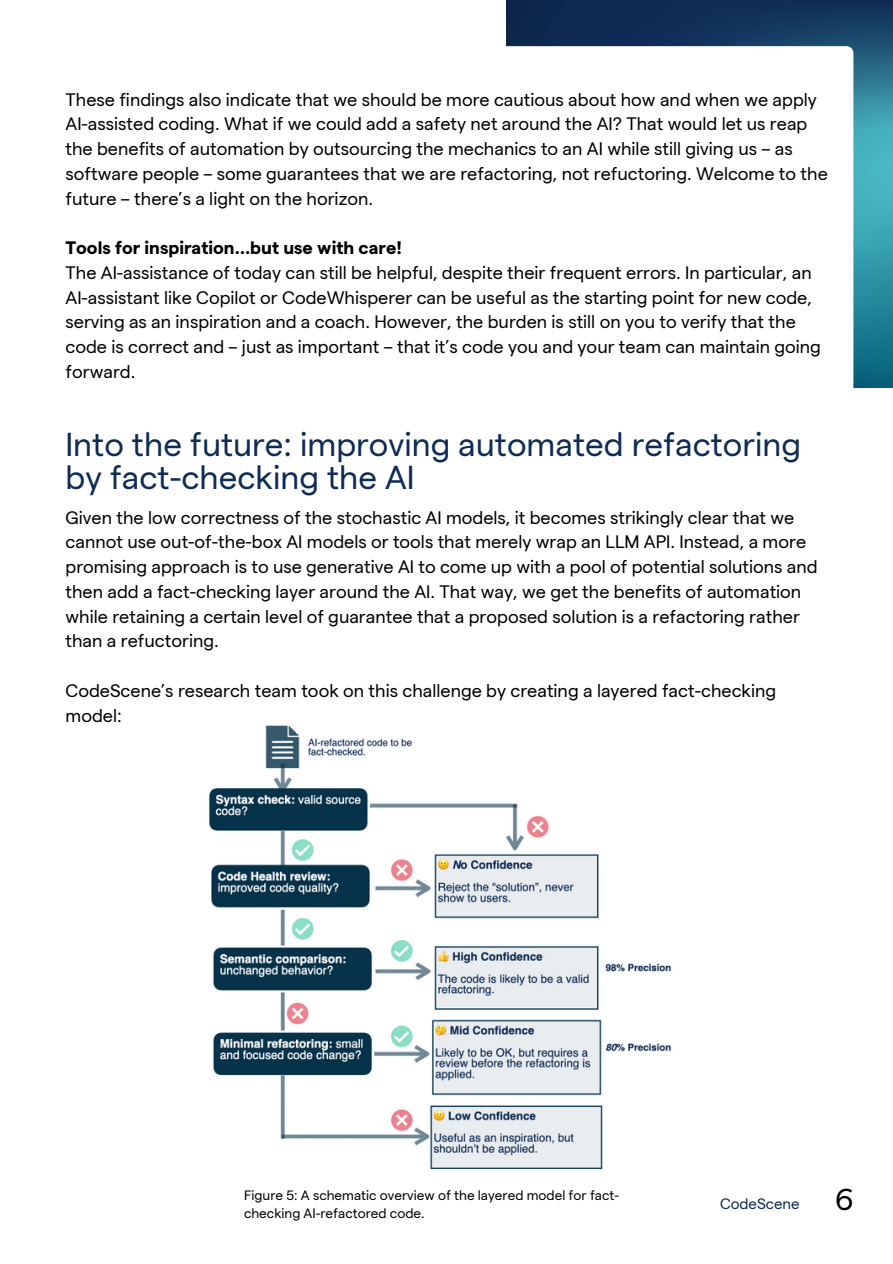
<style>
.page{position:relative;width:893px;height:1264px;background:#fff}
.page>*{position:absolute;margin:0;border:0;box-sizing:border-box;transform-origin:0 0}
.t1{font:33px/32.7px "Matter";color:#0f2c56}
.t2{font:18px/24.8px "Matter";color:#000}
.t3{font:700 18px "Matter";color:#000}
.t4{font:15px "Matter";color:#0f2c56}
.t5{font:13.5px/18px "Matter";color:#000}
.s1{font-size:30px;color:#000}
</style>
<div class="page">
<img style="left:506px;top:0;width:386px;height:387px">
<svg style="left:506px;top:46px;width:347px;height:341px"></svg>
<img style="left:209px;top:725px;width:463px;height:445px">
<p class="t2" style="left:65px;top:89px;width:763px">These findings also indicate that we should be more cautious about how and when we apply AI-assisted coding. What if we could add a safety net around the AI? That would let us reap the benefits of automation by outsourcing the mechanics to an AI while still giving us – as software people – some guarantees that we are refactoring, not refuctoring. Welcome to the future – there’s a light on the horizon.</p>
<p class="t3" style="left:65px;top:241px;width:338px">Tools for inspiration…but use with care!</p>
<p class="t2" style="left:65px;top:263px;width:756px">The AI-assistance of today can still be helpful, despite their frequent errors. In particular, an AI-assistant like Copilot or CodeWhisperer can be useful as the starting point for new code, serving as an inspiration and a coach. However, the burden is still on you to verify that the code is correct and – just as important – that it’s code you and your team can maintain going forward.</p>
<h1 class="t1" style="left:65px;top:433px;width:737px">Into the future: improving automated refactoring by fact-checking the AI</h1>
<p class="t2" style="left:65px;top:507px;width:753px">Given the low correctness of the stochastic AI models, it becomes strikingly clear that we cannot use out-of-the-box AI models or tools that merely wrap an LLM API. Instead, a more promising approach is to use generative AI to come up with a pool of potential solutions and then add a fact-checking layer around the AI. That way, we get the benefits of automation while retaining a certain level of guarantee that a proposed solution is a refactoring rather than a refuctoring.</p>
<p class="t2" style="left:65px;top:681px;width:712px">CodeScene’s research team took on this challenge by creating a layered fact-checking model:</p>
<p class="t5" style="left:244px;top:1187px;width:377px">Figure 5: A schematic overview of the layered model for fact&shy;checking AI-refactored code.</p>
<p class="t4" style="left:720px;top:1198px;width:135px">CodeScene <span class="s1">6</span></p>
</div>
